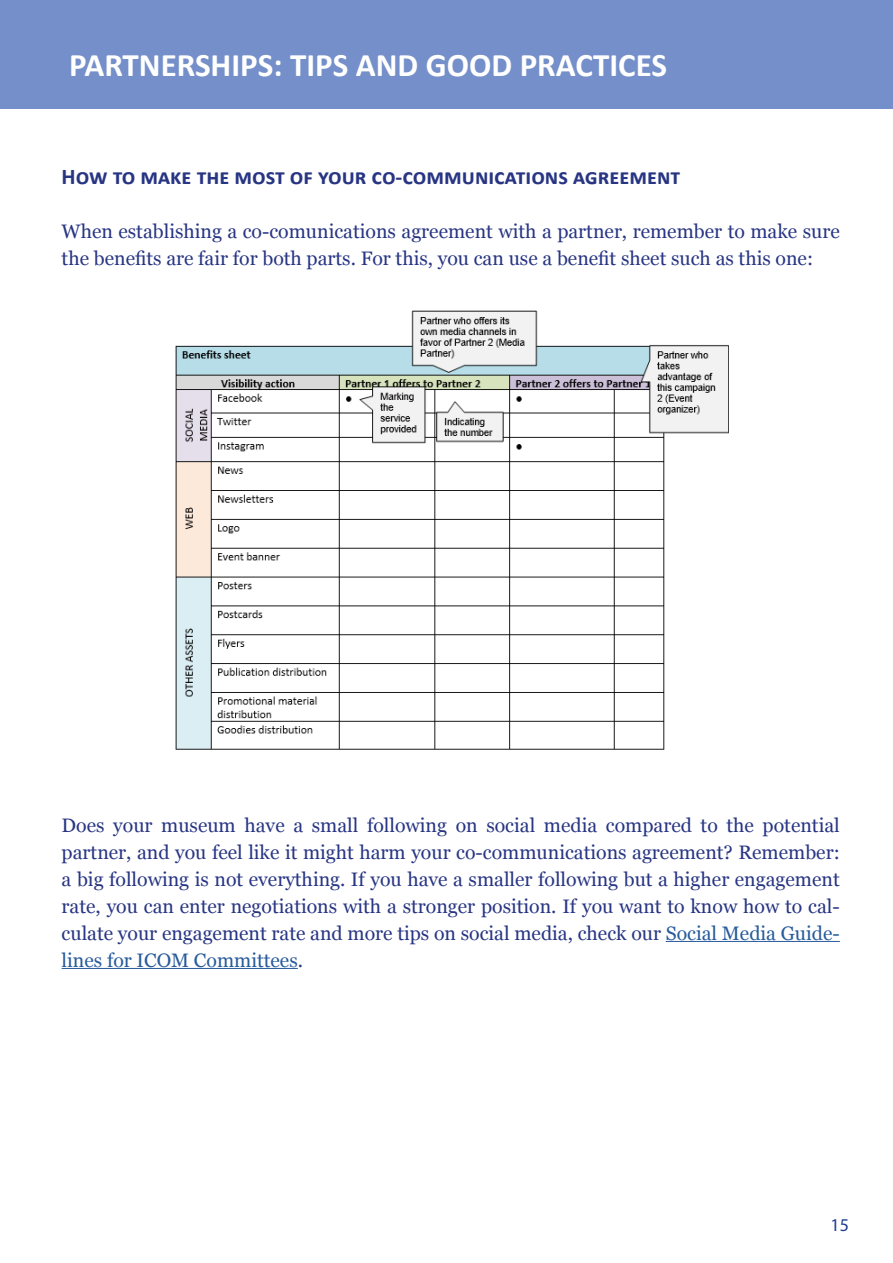
<style>
.page{position:relative;width:893px;height:1263px;background:#fff}
.page>*{position:absolute;margin:0;border:0;box-sizing:border-box;transform-origin:0 0}
.t1{font:700 33px "Calibri";color:#fff}
.t2{font:700 22.5px "Calibri";color:#283583}
.t3{font:19.5px/27px "Georgia";color:#283583}
.t4{font:18px "Myriad Pro";color:#1f3c90}
.s1{color:#275b9b}
</style>
<div class="page">
<img style="left:175px;top:310px;width:553px;height:440px">
<div style="left:0;top:0;width:893px;height:108px;background:#748fc9"></div>
<hr style="left:666px;top:941px;width:174px;height:1px;background:#275b9b">
<hr style="left:62px;top:968px;width:236px;height:1px;background:#275b9b">
<h1 class="t1" style="left:69px;top:44px;width:599px">PARTNERSHIPS: TIPS AND GOOD PRACTICES</h1>
<p class="t2" style="left:62px;top:162px;width:620px">How to make the most of your co-communications agreement</p>
<p class="t3" style="left:62px;top:217px;width:780px">When establishing a co-comunications agreement with a partner, remember to make sure the benefits are fair for both parts. For this, you can use a benefit sheet such as this one:</p>
<p class="t3" style="left:62px;top:811px;width:780px;text-align:justify">Does your museum have a small following on social media compared to the potential partner, and you feel like it might harm your co-communications agreement? Remember: a big following is not everything. If you have a smaller following but a higher engagement rate, you can enter negotiations with a stronger position. If you want to know how to cal&shy;culate your engagement rate and more tips on social media, check our <span class="s1">Social Media Guide&shy;lines for ICOM Committees</span>.</p>
<p class="t4" style="left:831px;top:1214px;width:20px">15</p>
</div>
